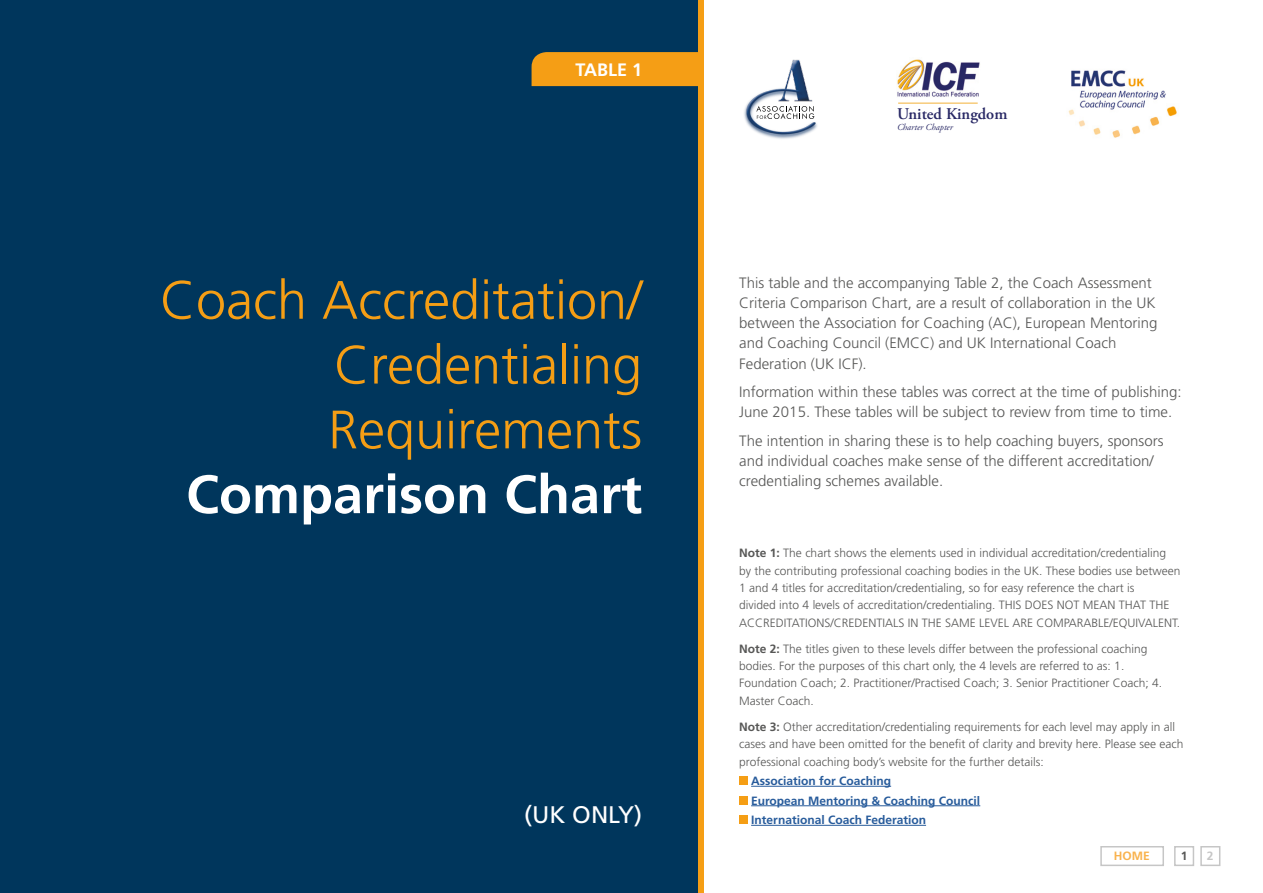
<style>
.page{position:relative;width:1263px;height:893px;background:#fff}
.page>*{position:absolute;margin:0;border:0;box-sizing:border-box;transform-origin:0 0}
.t1{font:300 54px/64.8px "Frutiger";color:#f59e15;text-align:justify}
.t2{font:700 54px "Frutiger";color:#fff}
.t3{font:24px "Frutiger";color:#fff}
.t4{font:700 18px "Frutiger";color:#fff}
.t5{font:600 16.35px "Adobe Garamond Pro";color:#282865}
.t6{font:300 15px/20.1px "Frutiger";color:#575756}
.t7{font:300 12px/17.4px "Frutiger";color:#575756}
.t8{font:700 12px/19.5px "Frutiger";color:#275b9b}
.t9{font:700 12px "Frutiger";color:#f9b34f}
.t10{font:700 12px "Frutiger";color:#575756}
.t11{font:700 12px "Frutiger";color:#c6c6c6}
.t12{font:italic 9.15px "Adobe Garamond Pro";color:#282865}
.s1{font-weight:700}
</style>
<div class="page">
<hr style="left:751px;top:786px;width:140px;height:1px;background:#275b9b">
<hr style="left:751px;top:805px;width:229px;height:1px;background:#275b9b">
<hr style="left:751px;top:825px;width:175px;height:1px;background:#275b9b">
<div style="left:739px;top:776px;width:9px;height:9px;background:#f59e15"></div>
<div style="left:739px;top:796px;width:9px;height:9px;background:#f59e15"></div>
<div style="left:739px;top:816px;width:9px;height:8px;background:#f59e15"></div>
<img style="left:744px;top:59px;width:73px;height:80px">
<svg style="left:756px;top:106px;width:58px;height:13px"></svg>
<img style="left:1068px;top:70px;width:109px;height:68px">
<img style="left:897px;top:59px;width:83px;height:38px">
<hr style="left:898px;top:103px;width:80px;height:1px;background:#f5bb50">
<div style="left:0;top:0;width:699px;height:893px;background:#00365c"></div>
<div style="left:698px;top:0;width:5px;height:893px;background:#f59e15"></div>
<div style="left:531px;top:52px;width:167px;height:34px;background:#f59e15"></div>
<div style="left:1174px;top:846px;width:20px;height:20px;border:2px solid #c6c6c6"></div>
<div style="left:1100px;top:846px;width:64px;height:20px;border:2px solid #c6c6c6"></div>
<div style="left:1200px;top:846px;width:20px;height:20px;border:2px solid #c6c6c6"></div>
<h3 class="t4" style="left:575px;top:59px;width:68px">TABLE 1</h3>
<h1 class="t1" style="left:328px;top:268px;width:316px;text-indent:-168px">Coach Accreditation/ Credentialing Requirements</h1>
<h1 class="t2" style="left:186px;top:463px;width:458px">Comparison Chart</h1>
<h2 class="t3" style="left:524px;top:801px;width:119px">(UK ONLY)</h2>
<h3 class="t5" style="left:897px;top:104px;width:112px">United Kingdom</h3>
<p class="t12" style="left:897px;top:122px;width:57px">Charter Chapter</p>
<p class="t6" style="left:739px;top:273px;width:420px">This table and the accompanying Table 2, the Coach Assessment Criteria Comparison Chart, are a result of collaboration in the UK between the Association for Coaching (AC), European Mentoring and Coaching Council (EMCC) and UK International Coach Federation (UK ICF).</p>
<p class="t6" style="left:739px;top:382px;width:444px">Information within these tables was correct at the time of publishing:<br>June 2015. These tables will be subject to review from time to time.</p>
<p class="t6" style="left:739px;top:431px;width:426px">The intention in sharing these is to help coaching buyers, sponsors and individual coaches make sense of the different accreditation/ credentialing schemes available.</p>
<p class="t7" style="left:739px;top:544px;width:443px"><span class="s1">Note 1:</span> The chart shows the elements used in individual accreditation/credentialing by the contributing professional coaching bodies in the UK. These bodies use between 1 and 4 titles for accreditation/credentialing, so for easy reference the chart is<br>divided into 4 levels of accreditation/credentialing. THIS DOES NOT MEAN THAT THE ACCREDITATIONS/CREDENTIALS IN THE SAME LEVEL ARE COMPARABLE/EQUIVALENT.</p>
<p class="t7" style="left:739px;top:640px;width:424px"><span class="s1">Note 2:</span> The titles given to these levels differ between the professional coaching bodies. For the purposes of this chart only, the 4 levels are referred to as: 1.<br>Foundation Coach; 2. Practitioner/Practised Coach; 3. Senior Practitioner Coach; 4.<br>Master Coach.</p>
<p class="t7" style="left:739px;top:718px;width:446px"><span class="s1">Note 3:</span> Other accreditation/credentialing requirements for each level may apply in all cases and have been omitted for the benefit of clarity and brevity here. Please see each professional coaching body’s website for the further details:</p>
<p class="t8" style="left:751px;top:771px;width:231px">Association for Coaching<br>European Mentoring &amp; Coaching Council<br>International Coach Federation</p>
<p class="t9" style="left:1114px;top:849px;width:37px">HOME</p>
<p class="t10" style="left:1181px;top:849px;width:8px">1</p>
<p class="t11" style="left:1207px;top:849px;width:8px">2</p>
</div>
